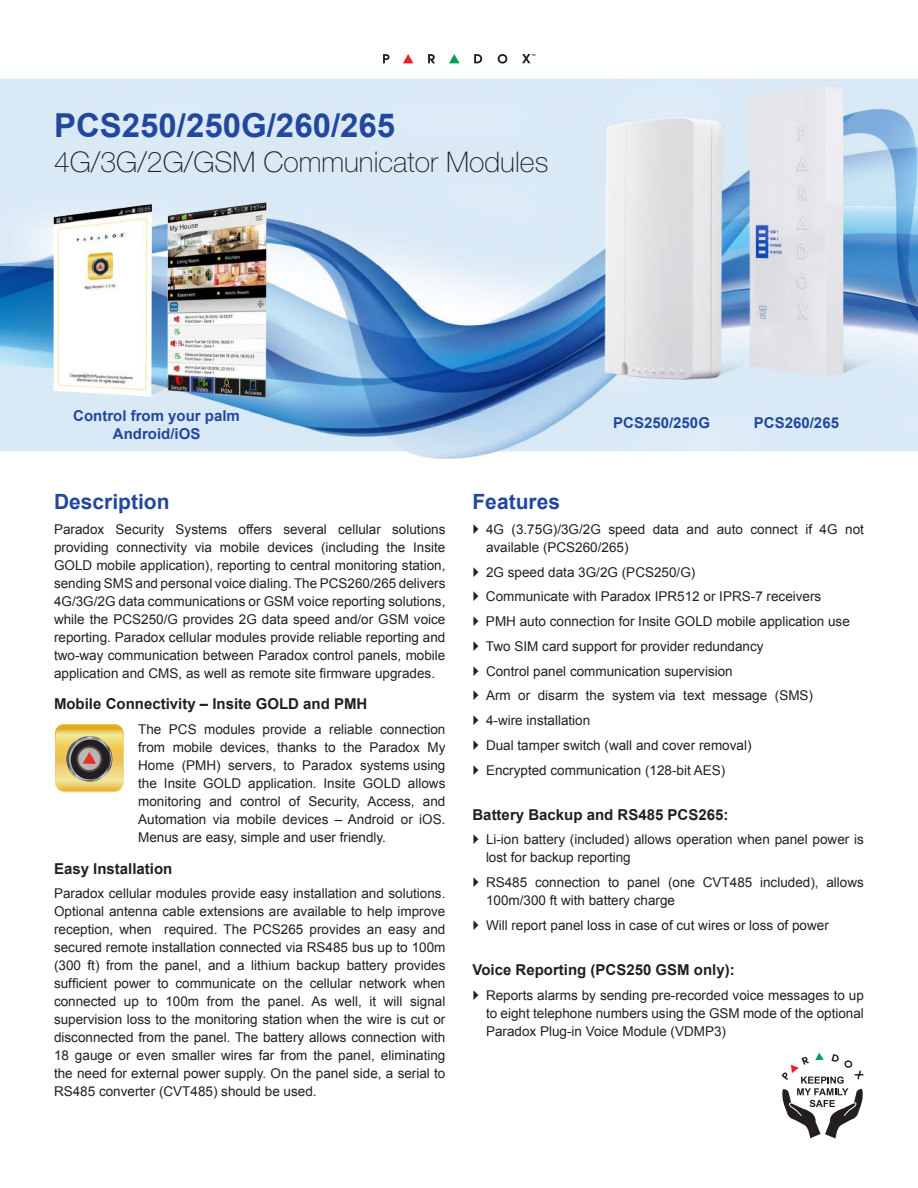
<style>
.page{position:relative;width:918px;height:1188px;background:#fff}
.page>*{position:absolute;margin:0;border:0;box-sizing:border-box;transform-origin:0 0}
.t1{font:700 33px "Arial";color:#22489e}
.t2{font:100 28.5px "Helvetica Neue LT Std";color:#241f1f}
.t3{font:700 21px "Arial";color:#22489e}
.t4{font:700 15px "Arial";color:#241f1f}
.t5{font:700 15px/18px "Arial";color:#22489e;text-align:center}
.t6{font:13.5px/18px "Arial";color:#241f1f;text-align:justify}
</style>
<div class="page">
<img style="left:0;top:54px;width:918px;height:406px">
<svg style="left:449px;top:54px;width:11px;height:9px"></svg>
<svg style="left:403px;top:54px;width:10px;height:9px"></svg>
<svg style="left:383px;top:54px;width:7px;height:9px"></svg>
<svg style="left:428px;top:54px;width:7px;height:9px"></svg>
<svg style="left:474px;top:54px;width:8px;height:9px"></svg>
<svg style="left:498px;top:54px;width:9px;height:10px"></svg>
<svg style="left:522px;top:54px;width:13px;height:9px"></svg>
<svg style="left:56px;top:724px;width:67px;height:68px;background:#bda565"></svg>
<svg style="left:781px;top:1053px;width:83px;height:85px"></svg>
<img style="left:15px;top:175px;width:322px;height:253px">
<h1 class="t1" style="left:54px;top:103px;width:343px">PCS250/250G/260/265</h1>
<h2 class="t2" style="left:54px;top:145px;width:496px">4G/3G/2G/GSM Communicator Modules</h2>
<p class="t5" style="left:73px;top:407px;width:168px">Control from your palm<br>Android/iOS</p>
<p class="t5" style="left:754px;top:414px;width:87px">PCS260/265</p>
<p class="t5" style="left:613px;top:414px;width:98px">PCS250/250G</p>
<h3 class="t3" style="left:54px;top:488px;width:117px">Description</h3>
<p class="t6" style="left:54px;top:520px;width:393px">Paradox Security Systems offers several cellular solutions providing connectivity via mobile devices (including the Insite GOLD mobile application), reporting to central monitoring station, sending SMS and personal voice dialing. The PCS260/265 delivers 4G/3G/2G data communications or GSM voice reporting solutions, while the PCS250/G provides 2G data speed and/or GSM voice reporting. Paradox cellular modules provide reliable reporting and two-way communication between Paradox control panels, mobile application and CMS, as well as remote site firmware upgrades.</p>
<p class="t4" style="left:54px;top:694px;width:315px">Mobile Connectivity – Insite GOLD and PMH</p>
<p class="t6" style="left:138px;top:720px;width:309px">The PCS modules provide a reliable connection from mobile devices, thanks to the Paradox My Home (PMH) servers, to Paradox systems using the Insite GOLD application. Insite GOLD allows monitoring and control of Security, Access, and Automation via mobile devices – Android or iOS.<br>Menus are easy, simple and user friendly.</p>
<p class="t4" style="left:54px;top:858px;width:120px">Easy Installation</p>
<p class="t6" style="left:54px;top:885px;width:393px">Paradox cellular modules provide easy installation and solutions.<br>Optional antenna cable extensions are available to help improve reception, when required. The PCS265 provides an easy and secured remote installation connected via RS485 bus up to 100m (300 ft) from the panel, and a lithium backup battery provides sufficient power to communicate on the cellular network when connected up to 100m from the panel. As well, it will signal supervision loss to the monitoring station when the wire is cut or disconnected from the panel. The battery allows connection with 18 gauge or even smaller wires far from the panel, eliminating the need for external power supply. On the panel side, a serial to RS485 converter (CVT485) should be used.</p>
<h3 class="t3" style="left:472px;top:488px;width:89px">Features</h3>
<p class="t6" style="left:486px;top:520px;width:379px">4G (3.75G)/3G/2G speed data and auto connect if 4G not available (PCS260/265)</p>
<p class="t6" style="left:486px;top:560px;width:365px;line-height:24.8px;text-align:left">2G speed data 3G/2G (PCS250/G)<br>Communicate with Paradox IPR512 or IPRS-7 receivers PMH auto connection for Insite GOLD mobile application use Two SIM card support for provider redundancy<br>Control panel communication supervision<br>Arm or disarm the system via text message (SMS)<br>4-wire installation<br>Dual tamper switch (wall and cover removal)<br>Encrypted communication (128-bit AES)</p>
<p class="t4" style="left:472px;top:804px;width:257px">Battery Backup and RS485 PCS265:</p>
<p class="t6" style="left:486px;top:831px;width:379px">Li-ion battery (included) allows operation when panel power is lost for backup reporting</p>
<p class="t6" style="left:486px;top:873px;width:379px">RS485 connection to panel (one CVT485 included), allows<br>100m/300 ft with battery charge</p>
<p class="t6" style="left:486px;top:916px;width:344px">Will report panel loss in case of cut wires or loss of power</p>
<p class="t4" style="left:472px;top:960px;width:264px">Voice Reporting (PCS250 GSM only):</p>
<p class="t6" style="left:486px;top:986px;width:379px">Reports alarms by sending pre-recorded voice messages to up to eight telephone numbers using the GSM mode of the optional Paradox Plug-in Voice Module (VDMP3)</p>
</div>
